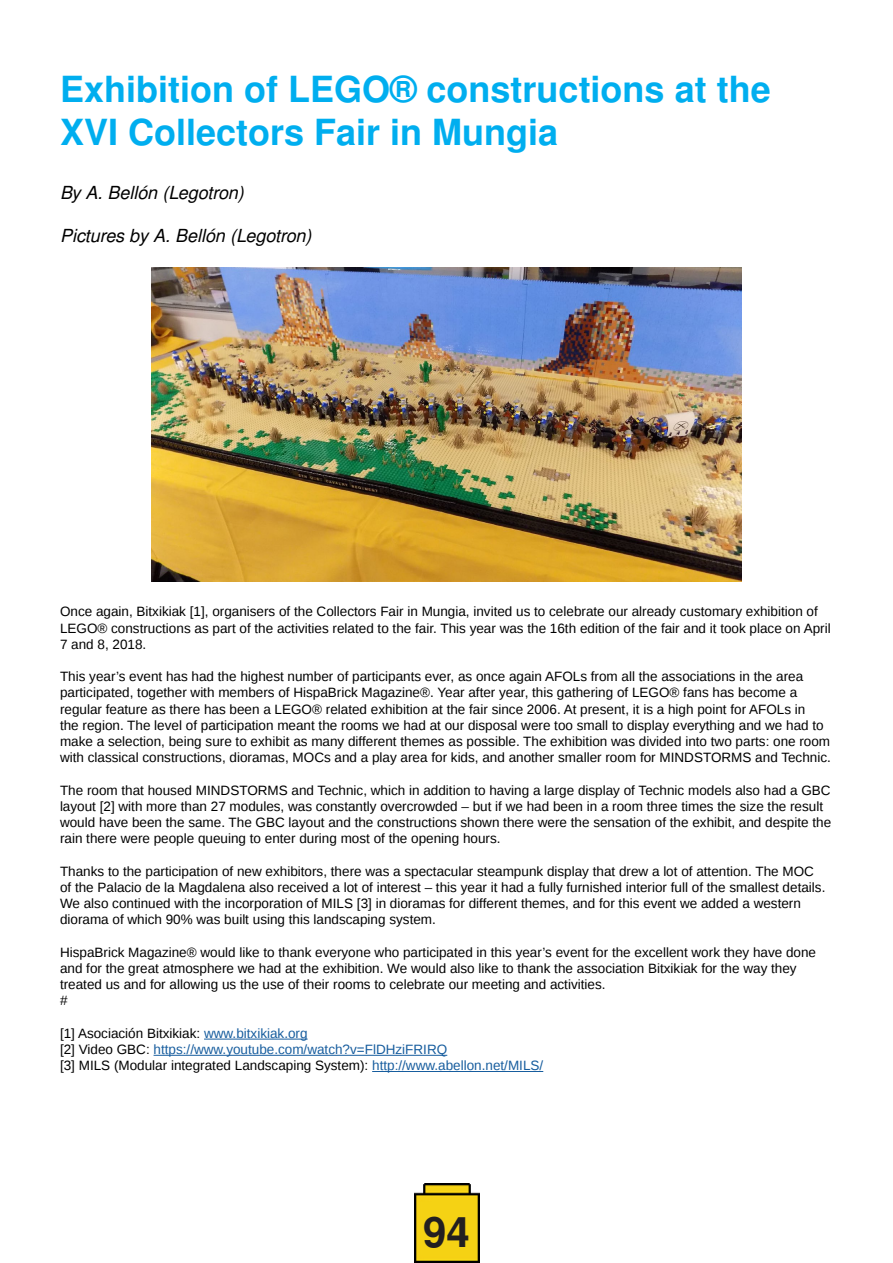
<style>
.page{position:relative;width:893px;height:1263px;background:#fff}
.page>*{position:absolute;margin:0;border:0;box-sizing:border-box;transform-origin:0 0}
.t1{font:700 42px "Free Sans";color:#231f20}
.t2{font:700 36px/43.2px "Free Sans";color:#00aeef}
.t3{font:italic 18px "Free Sans";letter-spacing:-.01em;color:#000}
.t4{font:13.5px/16.2px "Liberation Sans";color:#000}
.t5{font:13.5px/16.2px "Liberation Sans";color:#175d9e}
.s1{color:#000}
</style>
<div class="page">
<hr style="left:204px;top:1038px;width:104px;height:1px;background:#175d9e">
<hr style="left:154px;top:1055px;width:293px;height:1px;background:#175d9e">
<hr style="left:372px;top:1071px;width:171px;height:1px;background:#175d9e">
<img style="left:151px;top:268px;width:591px;height:314px">
<img style="left:414px;top:1183px;width:66px;height:80px">
<h2 class="t2" style="left:60px;top:66px;width:712px">Exhibition of LEGO® constructions at the<br>XVI Collectors Fair in Mungia</h2>
<h3 class="t3" style="left:60px;top:181px;width:185px">By A. Bellón (Legotron)</h3>
<h3 class="t3" style="left:60px;top:224px;width:253px">Pictures by A. Bellón (Legotron)</h3>
<p class="t4" style="left:60px;top:604px;width:772px">Once again, Bitxikiak [1], organisers of the Collectors Fair in Mungia, invited us to celebrate our already customary exhibition of<br>LEGO® constructions as part of the activities related to the fair. This year was the 16th edition of the fair and it took place on April<br>7 and 8, 2018.</p>
<p class="t4" style="left:60px;top:668px;width:772px">This year’s event has had the highest number of participants ever, as once again AFOLs from all the associations in the area participated, together with members of HispaBrick Magazine®. Year after year, this gathering of LEGO® fans has become a regular feature as there has been a LEGO® related exhibition at the fair since 2006. At present, it is a high point for AFOLs in<br>the region. The level of participation meant the rooms we had at our disposal were too small to display everything and we had to make a selection, being sure to exhibit as many different themes as possible. The exhibition was divided into two parts: one room with classical constructions, dioramas, MOCs and a play area for kids, and another smaller room for MINDSTORMS and Technic.</p>
<p class="t4" style="left:60px;top:782px;width:773px">The room that housed MINDSTORMS and Technic, which in addition to having a large display of Technic models also had a GBC layout [2] with more than 27 modules, was constantly overcrowded – but if we had been in a room three times the size the result would have been the same. The GBC layout and the constructions shown there were the sensation of the exhibit, and despite the rain there were people queuing to enter during most of the opening hours.</p>
<p class="t4" style="left:60px;top:863px;width:767px">Thanks to the participation of new exhibitors, there was a spectacular steampunk display that drew a lot of attention. The MOC of the Palacio de la Magdalena also received a lot of interest – this year it had a fully furnished interior full of the smallest details.<br>We also continued with the incorporation of MILS [3] in dioramas for different themes, and for this event we added a western diorama of which 90% was built using this landscaping system.</p>
<p class="t4" style="left:60px;top:944px;width:758px">HispaBrick Magazine® would like to thank everyone who participated in this year’s event for the excellent work they have done and for the great atmosphere we had at the exhibition. We would also like to thank the association Bitxikiak for the way they treated us and for allowing us the use of their rooms to celebrate our meeting and activities.<br>#</p>
<p class="t5" style="left:60px;top:1025px;width:485px"><span class="s1">[1] Asociación Bitxikiak:</span> www.bitxikiak.org<br><span class="s1">[2] Video GBC:</span> https://www.youtube.com/watch?v=FlDHziFRIRQ<br><span class="s1">[3] MILS (Modular integrated Landscaping System):</span> http://www.abellon.net/MILS/</p>
<h1 class="t1" style="left:423px;top:1199px;width:48px">94</h1>
</div>
